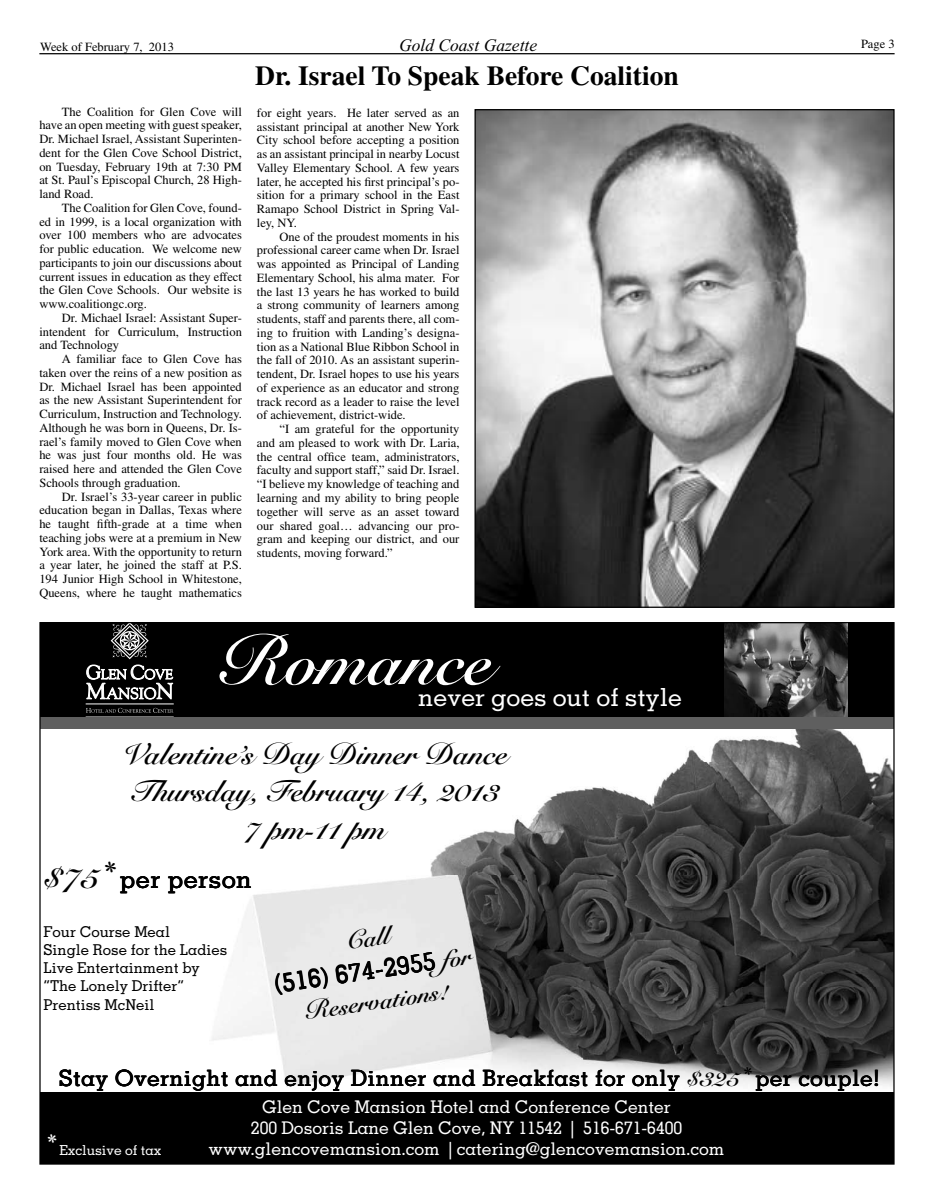
<style>
.page{position:relative;width:934px;height:1204px;background:#fff}
.page>*{position:absolute;margin:0;border:0;box-sizing:border-box;transform-origin:0 0}
.t1{font:68.38px "Snell Roundhand LT Std Bd Scr";color:#fff}
.t2{font:29.88px/37.8px "Snell Roundhand LT Std Bd Scr";color:#000;text-align:center}
.t3{font:700 27.5px "Times";color:#000}
.t4{font:500 25px "Memphis LT Std";color:#fff}
.t5{font:500 25px "Memphis LT Std";letter-spacing:.025em;color:#000}
.t6{font:24.88px "Snell Roundhand LT Std Bd Scr";color:#000}
.t7{font:500 24.88px "Memphis LT Std";color:#000}
.t8{font:500 22.38px "Memphis LT Std";letter-spacing:.025em;color:#000}
.t9{font:500 17.5px/21.2px "Memphis LT Std";color:#fff;text-align:center}
.t10{font:italic 17.5px "Times New Roman";color:#000}
.t11{font:500 14.88px/18.2px "Memphis LT Std";color:#000}
.t12{font:500 13.75px "Memphis LT Std";letter-spacing:-.005em;color:#fff}
.t13{font:12.5px/13.8px "Times";color:#000;text-align:justify}
.s1{font-family:"Snell Roundhand LT Std Bd Scr";font-weight:400;font-size:34.75px}
.s2{font-family:"Snell Roundhand LT Std Bd Scr";font-weight:400}
.s3{font-family:"Snell Roundhand LT Std Bd Scr";font-weight:400;font-size:25px}
.s4{font-family:"Snell Roundhand LT Std Bd Scr";font-weight:400;font-size:27.38px}
</style>
<div class="page">
<hr style="left:39px;top:53px;width:855px;height:1px;background:#000">
<img style="left:476px;top:111px;width:416px;height:495px">
<img style="left:186px;top:728px;width:706px;height:359px">
<div style="left:40px;top:1092px;width:853px;height:72px;background:#000"></div>
<div style="left:40px;top:623px;width:853px;height:94px;background:#000"></div>
<svg style="left:86px;top:708px;width:87px;height:5px"></svg>
<hr style="left:86px;top:704px;width:88px;height:1px;background:#fff">
<svg style="left:86px;top:624px;width:87px;height:75px"></svg>
<img style="left:725px;top:624px;width:122px;height:93px">
<div style="left:40px;top:717px;width:853px;height:11px;background:#5f5f5f"></div>
<svg style="left:308px;top:968px;width:13px;height:20px"></svg>
<p class="t13" style="left:40px;top:41px;width:135px">Week of February 7, 2013</p>
<h3 class="t10" style="left:399px;top:39px;width:140px">Gold Coast Gazette</h3>
<p class="t13" style="left:861px;top:38px;width:35px">Page 3</p>
<p class="t13" style="left:39px;top:105px;width:204px;text-indent:22px">The Coalition for Glen Cove will have an open meeting with guest speaker, Dr. Michael Israel, Assistant Superinten&shy;dent for the Glen Cove School District, on Tuesday, February 19th at 7:30 PM at St. Paul’s Episcopal Church, 28 High&shy;land Road.</p>
<p class="t13" style="left:39px;top:202px;width:204px;text-indent:22px">The Coalition for Glen Cove, found&shy;ed in 1999, is a local organization with over 100 members who are advocates for public education. We welcome new participants to join our discussions about current issues in education as they effect the Glen Cove Schools. Our website is www.coalitiongc.org.</p>
<p class="t13" style="left:39px;top:312px;width:204px;text-indent:22px">Dr. Michael Israel: Assistant Super&shy;intendent for Curriculum, Instruction and Technology</p>
<p class="t13" style="left:39px;top:353px;width:204px;text-indent:22px">A familiar face to Glen Cove has taken over the reins of a new position as Dr. Michael Israel has been appointed as the new Assistant Superintendent for Curriculum, Instruction and Technology.<br>Although he was born in Queens, Dr. Is&shy;rael’s family moved to Glen Cove when he was just four months old. He was raised here and attended the Glen Cove Schools through graduation.</p>
<p class="t13" style="left:39px;top:490px;width:204px;text-indent:22px">Dr. Israel’s 33-year career in public education began in Dallas, Texas where he taught fifth-grade at a time when teaching jobs were at a premium in New York area. With the opportunity to return a year later, he joined the staff at P.S.<br>194 Junior High School in Whitestone, Queens, where he taught mathematics</p>
<h3 class="t3" style="left:255px;top:64px;width:425px">Dr. Israel To Speak Before Coalition</h3>
<p class="t13" style="left:257px;top:107px;width:204px">for eight years. He later served as an assistant principal at another New York City school before accepting a position as an assistant principal in nearby Locust Valley Elementary School. A few years later, he accepted his first principal’s po&shy;sition for a primary school in the East Ramapo School District in Spring Val&shy;ley, NY.</p>
<p class="t13" style="left:257px;top:231px;width:204px;text-indent:22px">One of the proudest moments in his professional career came when Dr. Israel was appointed as Principal of Landing Elementary School, his alma mater. For the last 13 years he has worked to build a strong community of learners among students, staff and parents there, all com&shy;ing to fruition with Landing’s designa&shy;tion as a National Blue Ribbon School in the fall of 2010. As an assistant superin&shy;tendent, Dr. Israel hopes to use his years of experience as an educator and strong track record as a leader to raise the level of achievement, district-wide.</p>
<p class="t13" style="left:257px;top:423px;width:204px;text-indent:22px">“I am grateful for the opportunity and am pleased to work with Dr. Laria, the central office team, administrators, faculty and support staff,” said Dr. Israel. “I believe my knowledge of teaching and learning and my ability to bring people together will serve as an asset toward our shared goal… advancing our pro&shy;gram and keeping our district, and our students, moving forward.”</p>
<h1 class="t1" style="left:223px;top:632px;width:271px">Romance</h1>
<h3 class="t4" style="left:418px;top:687px;width:265px">never goes out of style</h3>
<h2 class="t2" style="left:122px;top:738px;width:387px">Valentine’s Day Dinner Dance<br>Thursday, February 14, 2013<br>7 pm-11 pm</h2>
<h3 class="t5" style="left:43px;top:869px;width:210px"><span class="s1">$75*</span> per person</h3>
<p class="t11" style="left:43px;top:924px;width:185px">Four Course Meal<br>Single Rose for the Ladies<br>Live Entertainment by “The Lonely Drifter”<br>Prentiss McNeil</p>
<h3 class="t6" style="left:346px;top:930px;width:44px;rotate:-8deg">Call</h3>
<h3 class="t7" style="left:273px;top:973px;width:200px;rotate:-8deg">(516) 674-2955 <span class="s2">for</span></h3>
<h3 class="t6" style="left:305px;top:1000px;width:144px;rotate:-8deg">Reservations!</h3>
<h3 class="t8" style="left:59px;top:1069px;width:822px">Stay Overnight and enjoy Dinner and Breakfast for only <span class="s3">$325*</span> per couple!</h3>
<p class="t12" style="left:43px;top:1145px;width:120px"><span class="s4">*</span> Exclusive of tax</p>
<h3 class="t9" style="left:209px;top:1098px;width:517px">Glen Cove Mansion Hotel and Conference Center<br>200 Dosoris Lane Glen Cove, NY 11542 | 516-671-6400 www.glencovemansion.com | catering@glencovemansion.com</h3>
</div>
